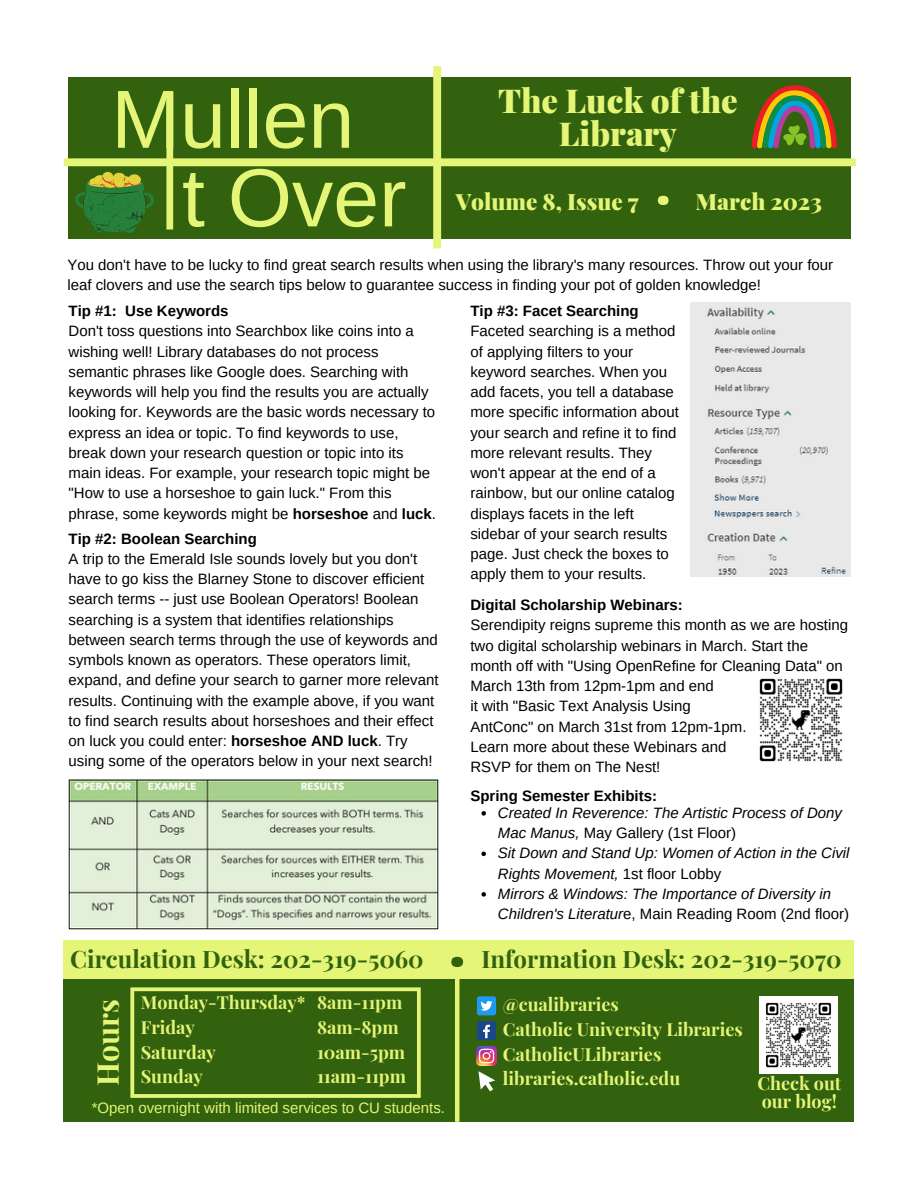
<style>
.page{position:relative;width:918px;height:1188px;background:#fff}
.page>*{position:absolute;margin:0;border:0;box-sizing:border-box;transform-origin:0 0}
.t1{font:82.5px "Arimo";color:#e4f577}
.t2{font:900 59.4px "Playfair Display";color:#32620e}
.t3{font:900 54px "Playfair Display";color:#e4f577}
.t4{font:900 33px "Playfair Display";color:#e4f577}
.t5{font:700 30px "Playfair Display";color:#e4f577}
.t6{font:700 24px "Playfair Display";color:#32620e}
.t7{font:900 22.5px "Playfair Display";color:#e4f577}
.t8{font:700 18px/24.8px "Playfair Display";color:#e4f577}
.t9{font:15px/20.2px "Arimo";color:#000}
.t10{font:italic 15px/20.2px "Arimo";color:#000}
.t11{font:700 15px "Arimo";color:#000}
.t12{font:15px "Arimo";color:#e4f577}
.t13{font:700 13.5px "Playfair Display";color:#e4f577}
.s1{font-weight:700}
.s2{font-style:normal}
</style>
<div class="page">
<div style="left:69px;top:77px;width:782px;height:161px;background:#32620e"></div>
<div style="left:166px;top:92px;width:7px;height:137px;background:#e4f577"></div>
<div style="left:64px;top:158px;width:792px;height:8px;background:#e4f577"></div>
<div style="left:433px;top:66px;width:8px;height:182px;background:#e4f577"></div>
<div style="left:64px;top:978px;width:790px;height:144px;background:#32620e"></div>
<img style="left:477px;top:1046px;width:19px;height:19px">
<div style="left:477px;top:1021px;width:19px;height:19px;background:#1a4789;border-radius:3px"></div>
<svg style="left:483px;top:1025px;width:7px;height:13px"></svg>
<div style="left:477px;top:996px;width:19px;height:19px;background:#1d9bf0;border-radius:2px"></div>
<svg style="left:481px;top:1001px;width:11px;height:10px"></svg>
<hr style="left:455px;top:963px;width:4px;height:159px;background:#e4f577">
<div style="left:64px;top:940px;width:790px;height:38px;background:#e4f577"></div>
<img style="left:760px;top:996px;width:77px;height:78px">
<svg style="left:130px;top:987px;width:291px;height:111px"></svg>
<svg style="left:478px;top:1071px;width:17px;height:21px"></svg>
<img style="left:759px;top:678px;width:84px;height:84px">
<img style="left:69px;top:779px;width:370px;height:150px">
<img style="left:691px;top:303px;width:159px;height:273px">
<svg style="left:752px;top:85px;width:85px;height:63px"></svg>
<svg style="left:75px;top:171px;width:79px;height:62px"></svg>
<svg style="left:481px;top:811px;width:5px;height:5px"></svg>
<svg style="left:481px;top:852px;width:5px;height:4px"></svg>
<svg style="left:481px;top:892px;width:5px;height:5px"></svg>
<h1 class="t1" style="left:111px;top:73px;width:244px">Mullen</h1>
<h1 class="t1" style="left:182px;top:152px;width:226px">t Over</h1>
<h3 class="t4" style="left:498px;top:78px;width:241px">The Luck of the</h3>
<h3 class="t4" style="left:559px;top:110px;width:120px">Library</h3>
<h3 class="t7" style="left:456px;top:185px;width:184px">Volume 8, Issue 7</h3>
<h3 class="t3" style="left:656px;top:146px;width:17px">.</h3>
<h3 class="t7" style="left:696px;top:185px;width:128px">March 2023</h3>
<p class="t9" style="left:67px;top:254px;width:767px">You don't have to be lucky to find great search results when using the library's many resources. Throw out your four leaf clovers and use the search tips below to guarantee success in finding your pot of golden knowledge!</p>
<p class="t11" style="left:69px;top:303px;width:161px">Tip #1: Use Keywords</p>
<p class="t9" style="left:69px;top:321px;width:369px">Don't toss questions into Searchbox like coins into a wishing well! Library databases do not process semantic phrases like Google does. Searching with keywords will help you find the results you are actually looking for. Keywords are the basic words necessary to express an idea or topic. To find keywords to use, break down your research question or topic into its main ideas. For example, your research topic might be "How to use a horseshoe to gain luck." From this phrase, some keywords might be <span class="s1">horseshoe</span> and <span class="s1">luck</span>.</p>
<p class="t11" style="left:69px;top:530px;width:190px">Tip #2: Boolean Searching</p>
<p class="t9" style="left:69px;top:549px;width:372px">A trip to the Emerald Isle sounds lovely but you don't have to go kiss the Blarney Stone to discover efficient search terms -- just use Boolean Operators! Boolean searching is a system that identifies relationships between search terms through the use of keywords and symbols known as operators. These operators limit, expand, and define your search to garner more relevant results. Continuing with the example above, if you want to find search results about horseshoes and their effect on luck you could enter: <span class="s1">horseshoe AND luck</span>. Try using some of the operators below in your next search!</p>
<p class="t11" style="left:470px;top:303px;width:170px">Tip #3: Facet Searching</p>
<p class="t9" style="left:470px;top:321px;width:210px">Faceted searching is a method of applying filters to your keyword searches. When you add facets, you tell a database more specific information about your search and refine it to find more relevant results. They won't appear at the end of a rainbow, but our online catalog displays facets in the left sidebar of your search results page. Just check the boxes to apply them to your results.</p>
<p class="t11" style="left:470px;top:597px;width:214px">Digital Scholarship Webinars:</p>
<p class="t9" style="left:470px;top:615px;width:379px">Serendipity reigns supreme this month as we are hosting two digital scholarship webinars in March. Start the month off with "Using OpenRefine for Cleaning Data" on March 13th from 12pm-1pm and end<br>it with "Basic Text Analysis Using<br>AntConc" on March 31st from 12pm-1pm.<br>Learn more about these Webinars and<br>RSVP for them on The Nest!</p>
<p class="t11" style="left:470px;top:787px;width:188px">Spring Semester Exhibits:</p>
<p class="t10" style="left:498px;top:803px;width:353px">Created In Reverence: The Artistic Process of Dony Mac Manus, <span class="s2">May Gallery (1st Floor)<br></span>Sit Down and Stand Up: Women of Action in the Civil Rights Movement, <span class="s2">1st floor Lobby<br></span>Mirrors &amp; Windows: The Importance of Diversity in Children's Literatur<span class="s2">e, Main Reading Room (2nd floor)</span></p>
<h3 class="t6" style="left:70px;top:942px;width:355px">Circulation Desk: 202-319-5060</h3>
<h2 class="t2" style="left:449px;top:902px;width:18px">.</h2>
<h3 class="t6" style="left:481px;top:942px;width:362px">Information Desk: 202-319-5070</h3>
<h3 class="t5" style="left:86px;top:1086px;width:88px;rotate:-90deg">Hours</h3>
<p class="t8" style="left:141px;top:989px;width:166px">Monday-Thursday*<br>Friday<br>Saturday<br>Sunday</p>
<p class="t8" style="left:317px;top:989px;width:90px">8am-11pm<br>8am-8pm<br>10am-5pm<br>11am-11pm</p>
<p class="t8" style="left:503px;top:991px;width:241px">@cualibraries<br>Catholic University Libraries<br>CatholicULibraries libraries.catholic.edu</p>
<p class="t8" style="left:758px;top:1074px;width:85px;line-height:18px">Check out our blog!</p>
<p class="t13" style="left:113px;top:1097px;width:330px">*Open 24 hours with limited services to CU Students.</p>
<p class="t8" style="left:762px;top:1095px;width:77px">our blog!</p>
<p class="t12" style="left:92px;top:1100px;width:355px">*Open overnight with limited services to CU students.</p>
</div>
